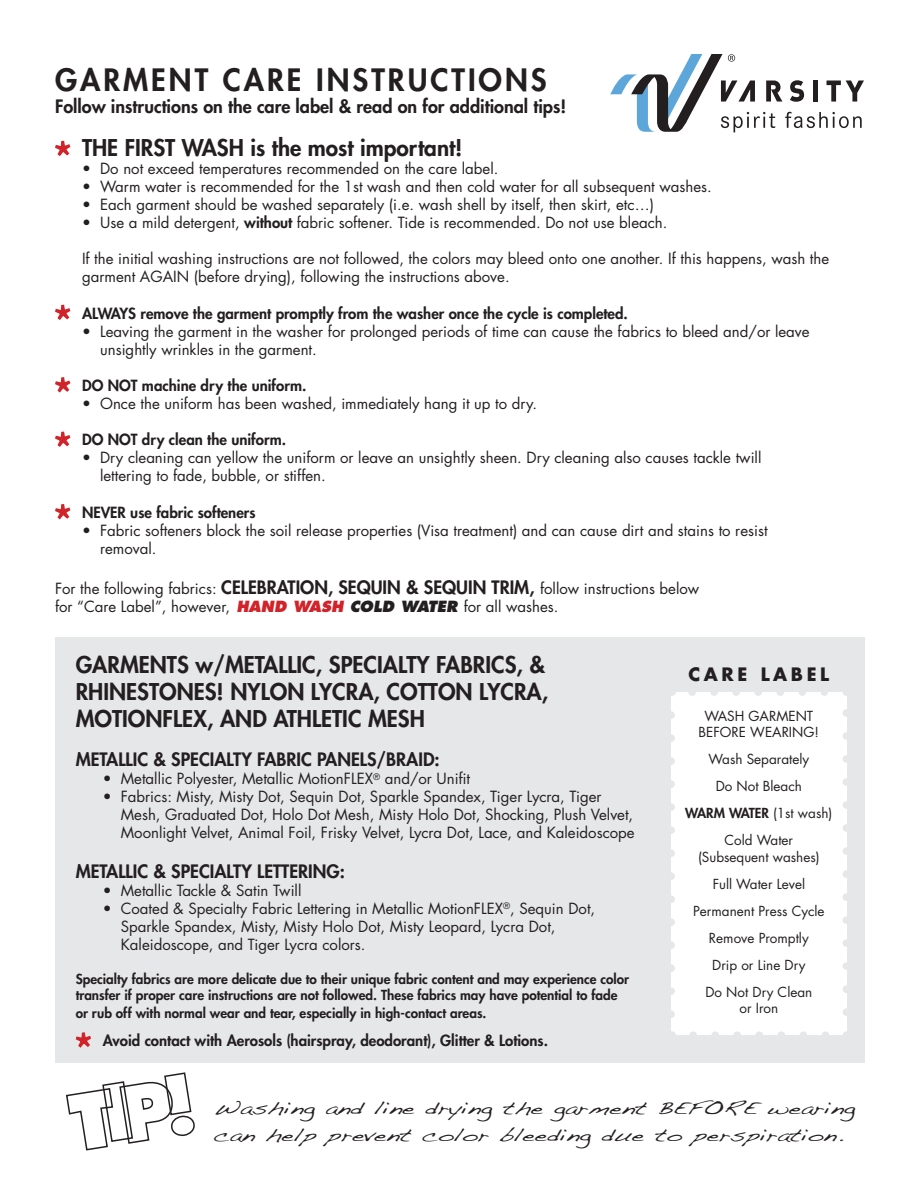
<style>
.page{position:relative;width:918px;height:1188px;background:#fff}
.page>*{position:absolute;margin:0;border:0;box-sizing:border-box;transform-origin:0 0}
.t1{font:800 30px "Futura";letter-spacing:.1em;color:#231f20}
.t2{font:800 22.5px/27px "Futura";color:#231f20}
.t3{font:800 18px "Futura";color:#231f20}
.t4{font:18px/27px "Handwriting Dakota";color:#231f20;scale:1.4 1}
.t5{font:700 18px "Futura";letter-spacing:.2em;color:#231f20}
.t6{font:15px/18px "Futura";color:#231f20}
.t7{font:800 15px "Futura";color:#231f20}
.t8{font:800 13.5px/16.2px "Futura";color:#231f20}
.t9{font:13.5px/16.5px "Futura";color:#231f20;text-align:center}
.s1{font-weight:800}
.s2{font-weight:800;font-size:18px}
.s3{font-weight:800;font-style:italic;color:#d1232a}
.s4{font-weight:800;font-style:italic}
.s5{font-weight:400}
</style>
<div class="page">
<div style="left:55px;top:637px;width:809px;height:426px;background:#e6e7e9"></div>
<div style="left:671px;top:692px;width:175px;height:343px;background:#fff"></div>
<svg style="left:671px;top:715px;width:4px;height:303px"></svg>
<svg style="left:693px;top:1031px;width:136px;height:4px"></svg>
<svg style="left:843px;top:704px;width:4px;height:308px"></svg>
<svg style="left:688px;top:692px;width:136px;height:4px"></svg>
<svg style="left:55px;top:140px;width:16px;height:16px"></svg>
<svg style="left:55px;top:304px;width:16px;height:16px"></svg>
<svg style="left:55px;top:377px;width:16px;height:16px"></svg>
<svg style="left:55px;top:431px;width:16px;height:16px"></svg>
<svg style="left:55px;top:504px;width:16px;height:16px"></svg>
<svg style="left:610px;top:54px;width:254px;height:78px"></svg>
<svg style="left:75px;top:1032px;width:16px;height:16px"></svg>
<svg style="left:66px;top:1072px;width:129px;height:79px"></svg>
<p class="t1" style="left:55px;top:60px;width:493px">GARMENT CARE INSTRUCTIONS</p>
<p class="t3" style="left:55px;top:94px;width:513px">Follow instructions on the care label &amp; read on for additional tips!</p>
<p class="t2" style="left:82px;top:134px;width:382px">THE FIRST WASH is the most important!</p>
<p class="t6" style="left:82px;top:159px;width:418px">• Do not exceed temperatures recommended on the care label.</p>
<p class="t6" style="left:82px;top:177px;width:631px">• Warm water is recommended for the 1st wash and then cold water for all subsequent washes.</p>
<p class="t6" style="left:82px;top:195px;width:573px">• Each garment should be washed separately (i.e. wash shell by itself, then skirt, etc…)</p>
<p class="t6" style="left:82px;top:213px;width:587px">• Use a mild detergent, <span class="s1">without</span> fabric softener. Tide is recommended. Do not use bleach.</p>
<p class="t6" style="left:82px;top:249px;width:749px">If the initial washing instructions are not followed, the colors may bleed onto one another. If this happens, wash the garment AGAIN (before drying), following the instructions above.</p>
<p class="t7" style="left:82px;top:303px;width:547px">ALWAYS remove the garment promptly from the washer once the cycle is completed.</p>
<p class="t6" style="left:100px;top:322px;width:711px;text-indent:-18px">• Leaving the garment in the washer for prolonged periods of time can cause the fabrics to bleed and/or leave unsightly wrinkles in the garment.</p>
<p class="t7" style="left:82px;top:375px;width:226px">DO NOT machine dry the uniform.</p>
<p class="t6" style="left:82px;top:394px;width:456px">• Once the uniform has been washed, immediately hang it up to dry.</p>
<p class="t7" style="left:82px;top:430px;width:206px">DO NOT dry clean the uniform.</p>
<p class="t6" style="left:100px;top:449px;width:663px;text-indent:-18px">• Dry cleaning can yellow the uniform or leave an unsightly sheen. Dry cleaning also causes tackle twill lettering to fade, bubble, or stiffen.</p>
<p class="t7" style="left:82px;top:502px;width:175px">NEVER use fabric softeners</p>
<p class="t6" style="left:100px;top:521px;width:669px;text-indent:-18px">• Fabric softeners block the soil release properties (Visa treatment) and can cause dirt and stains to resist removal.</p>
<p class="t6" style="left:55px;top:579px;width:646px">For the following fabrics: <span class="s2">CELEBRATION, SEQUIN &amp; SEQUIN TRIM,</span> follow instructions below for “Care Label”, however, <span class="s3">HAND WASH</span> <span class="s4">COLD WATER</span> for all washes.</p>
<p class="t2" style="left:76px;top:651px;width:474px">GARMENTS w/METALLIC, SPECIALTY FABRICS, &amp;<br>RHINESTONES! NYLON LYCRA, COTTON LYCRA,<br>MOTIONFLEX, AND ATHLETIC MESH</p>
<p class="t3" style="left:76px;top:748px;width:366px">METALLIC &amp; SPECIALTY FABRIC PANELS/BRAID:</p>
<p class="t6" style="left:103px;top:770px;width:369px">• Metallic Polyester, Metallic MotionFLEX<sup>®</sup> and/or Unifit</p>
<p class="t6" style="left:121px;top:788px;width:515px;text-indent:-18px">• Fabrics: Misty, Misty Dot, Sequin Dot, Sparkle Spandex, Tiger Lycra, Tiger<br>Mesh, Graduated Dot, Holo Dot Mesh, Misty Holo Dot, Shocking, Plush Velvet,<br>Moonlight Velvet, Animal Foil, Frisky Velvet, Lycra Dot, Lace, and Kaleidoscope</p>
<p class="t3" style="left:76px;top:859px;width:271px">METALLIC &amp; SPECIALTY LETTERING:</p>
<p class="t6" style="left:103px;top:881px;width:200px">• Metallic Tackle &amp; Satin Twill</p>
<p class="t6" style="left:121px;top:899px;width:476px;text-indent:-18px">• Coated &amp; Specialty Fabric Lettering in Metallic MotionFLEX<sup>®</sup>, Sequin Dot,<br>Sparkle Spandex, Misty, Misty Holo Dot, Misty Leopard, Lycra Dot,<br>Kaleidoscope, and Tiger Lycra colors.</p>
<p class="t8" style="left:76px;top:971px;width:555px">Specialty fabrics are more delicate due to their unique fabric content and may experience color transfer if proper care instructions are not followed. These fabrics may have potential to fade</p>
<p class="t8" style="left:76px;top:1005px;width:412px">or rub off with normal wear and tear, especially in high-contact areas.</p>
<p class="t7" style="left:103px;top:1031px;width:447px">Avoid contact with Aerosols (hairspray, deodorant), Glitter &amp; Lotions.</p>
<p class="t5" style="left:688px;top:662px;width:142px">CARE LABEL</p>
<p class="t9" style="left:699px;top:707px;width:122px">WASH GARMENT<br>BEFORE WEARING!</p>
<p class="t9" style="left:709px;top:751px;width:102px">Wash Separately</p>
<p class="t9" style="left:716px;top:778px;width:88px">Do Not Bleach</p>
<p class="t8" style="left:685px;top:805px;width:149px">WARM WATER <span class="s5">(1st wash)</span></p>
<p class="t9" style="left:698px;top:832px;width:123px">Cold Water (Subsequent washes)</p>
<p class="t9" style="left:713px;top:875px;width:94px">Full Water Level</p>
<p class="t9" style="left:693px;top:902px;width:133px">Permanent Press Cycle</p>
<p class="t9" style="left:709px;top:929px;width:101px">Remove Promptly</p>
<p class="t9" style="left:712px;top:956px;width:95px">Drip or Line Dry</p>
<p class="t9" style="left:705px;top:983px;width:108px">Do Not Dry Clean or Iron</p>
<p class="t4" style="left:214px;top:1095px;width:460px">Washing and line drying the garment BEFORE wearing can help prevent color bleeding due to perspiration.</p>
</div>
